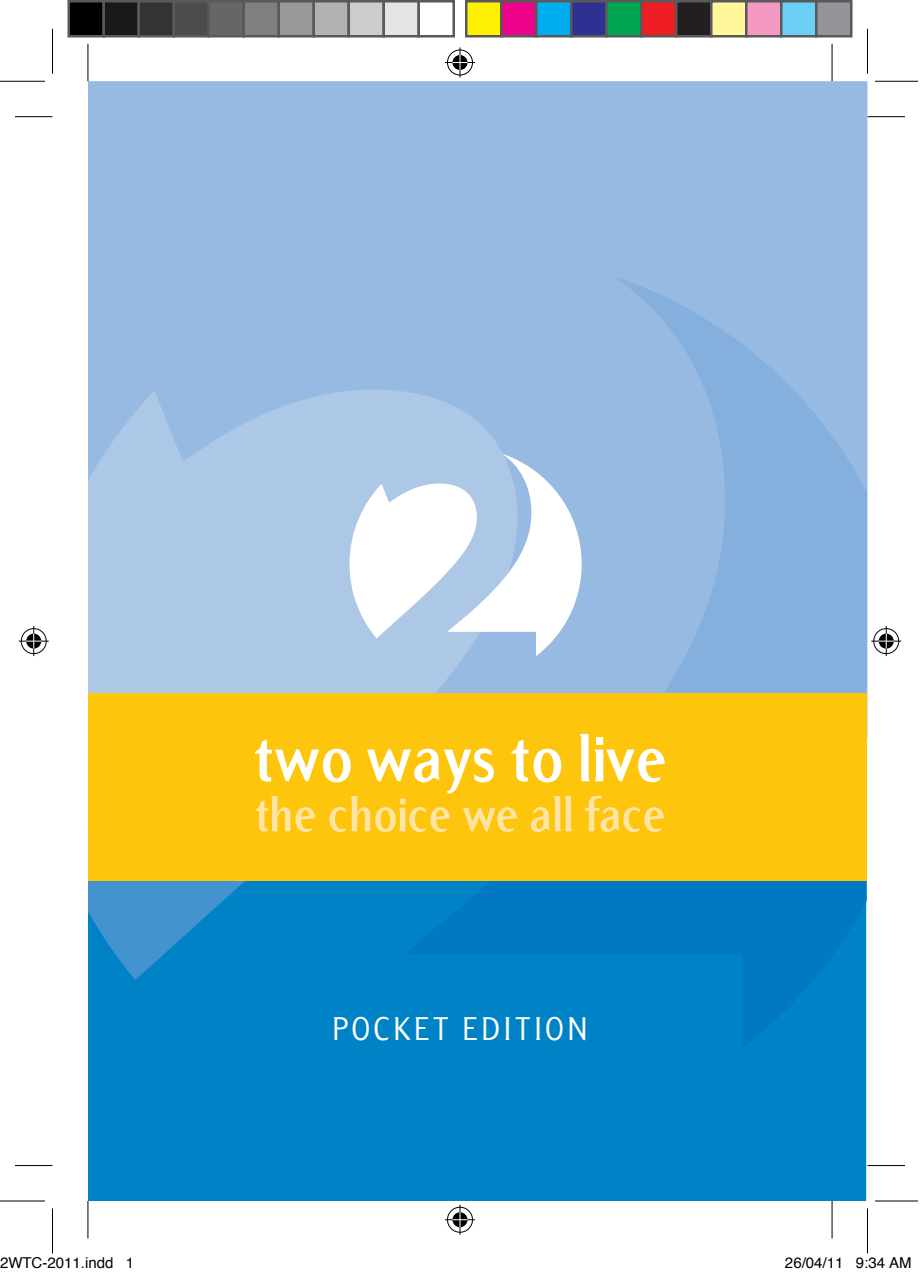
<style>
.page{position:relative;width:920px;height:1276px;background:#fff}
.page>*{position:absolute;margin:0;border:0;box-sizing:border-box;transform-origin:0 0}
.t1{font:700 67.5px "Formica";color:#fff}
.t2{font:700 50px "Formica";letter-spacing:-.02em;color:#ffe4a6}
.t3{font:32.5px "Formica";letter-spacing:.1em;color:#fff}
.t4{font:15px "Helvetica";color:#000}
</style>
<div class="page">
<div style="left:88px;top:881px;width:778px;height:320px;background:#0082c6"></div>
<div style="left:88px;top:81px;width:779px;height:612px;background:#97bae2"></div>
<svg style="left:88px;top:389px;width:430px;height:304px;background:#a9c5e6"></svg>
<svg style="left:88px;top:881px;width:219px;height:99px;background:#1a88c9"></svg>
<svg style="left:598px;top:276px;width:269px;height:508px;background:#8fb5df"></svg>
<svg style="left:407px;top:852px;width:460px;height:196px;background:#007ec4"></svg>
<svg style="left:349px;top:454px;width:233px;height:202px"></svg>
<div style="left:88px;top:693px;width:778px;height:188px;background:#fec50d"></div>
<svg style="left:831px;top:44px;width:1px;height:37px"></svg>
<svg style="left:831px;top:1201px;width:1px;height:37px"></svg>
<hr style="left:15px;top:116px;width:37px;height:1px;background:#000">
<hr style="left:867px;top:116px;width:38px;height:1px;background:#000">
<hr style="left:15px;top:1165px;width:37px;height:1px;background:#000">
<hr style="left:867px;top:1165px;width:38px;height:1px;background:#000">
<hr style="left:88px;top:44px;width:1px;height:37px;background:#000">
<hr style="left:88px;top:1201px;width:1px;height:37px;background:#000">
<hr style="left:832px;top:44px;width:1px;height:37px;background:#000">
<hr style="left:832px;top:1201px;width:1px;height:37px;background:#000">
<hr style="left:0;top:81px;width:45px;height:1px;background:#000">
<hr style="left:875px;top:81px;width:43px;height:1px;background:#000">
<hr style="left:0;top:1201px;width:45px;height:1px;background:#000">
<hr style="left:875px;top:1201px;width:43px;height:1px;background:#000">
<hr style="left:52px;top:29px;width:1px;height:45px;background:#000">
<hr style="left:52px;top:1208px;width:1px;height:45px;background:#000">
<hr style="left:867px;top:29px;width:1px;height:45px;background:#000">
<hr style="left:867px;top:1208px;width:1px;height:45px;background:#000">
<div style="left:446px;top:48px;width:28px;height:29px;border:3px solid #fff;border-radius:50%"></div>
<hr style="left:445px;top:61px;width:30px;height:3px;background:#fff">
<svg style="left:458px;top:48px;width:4px;height:30px"></svg>
<div style="left:451px;top:53px;width:18px;height:19px;border:3px solid #fff;border-radius:50%"></div>
<div style="left:447px;top:50px;width:26px;height:25px;border:1px solid #000;border-radius:50%"></div>
<hr style="left:445px;top:62px;width:30px;height:1px;background:#000">
<hr style="left:460px;top:48px;width:1px;height:30px;background:#000">
<svg style="left:452px;top:55px;width:15px;height:15px"></svg>
<div style="left:446px;top:1206px;width:28px;height:28px;border:3px solid #fff;border-radius:50%"></div>
<hr style="left:445px;top:1218px;width:30px;height:3px;background:#fff">
<svg style="left:458px;top:1205px;width:4px;height:30px"></svg>
<div style="left:451px;top:1211px;width:18px;height:18px;border:3px solid #fff;border-radius:50%"></div>
<div style="left:447px;top:1207px;width:26px;height:25px;border:1px solid #000;border-radius:50%"></div>
<hr style="left:445px;top:1219px;width:30px;height:1px;background:#000">
<hr style="left:460px;top:1205px;width:1px;height:30px;background:#000">
<svg style="left:452px;top:1212px;width:15px;height:15px"></svg>
<div style="left:20px;top:627px;width:28px;height:28px;border:3px solid #fff;border-radius:50%"></div>
<hr style="left:19px;top:640px;width:30px;height:3px;background:#fff">
<hr style="left:32px;top:626px;width:3px;height:30px;background:#fff">
<div style="left:25px;top:632px;width:18px;height:18px;border:3px solid #fff;border-radius:50%"></div>
<div style="left:21px;top:628px;width:26px;height:26px;border:1px solid #000;border-radius:50%"></div>
<hr style="left:19px;top:641px;width:30px;height:1px;background:#000">
<hr style="left:33px;top:626px;width:1px;height:30px;background:#000">
<svg style="left:26px;top:634px;width:15px;height:15px"></svg>
<div style="left:872px;top:627px;width:28px;height:28px;border:3px solid #fff;border-radius:50%"></div>
<hr style="left:871px;top:640px;width:30px;height:3px;background:#fff">
<hr style="left:885px;top:626px;width:3px;height:30px;background:#fff">
<div style="left:877px;top:632px;width:18px;height:18px;border:3px solid #fff;border-radius:50%"></div>
<div style="left:873px;top:628px;width:26px;height:26px;border:1px solid #000;border-radius:50%"></div>
<hr style="left:871px;top:641px;width:30px;height:1px;background:#000">
<hr style="left:886px;top:626px;width:1px;height:30px;background:#000">
<svg style="left:879px;top:634px;width:15px;height:15px"></svg>
<div style="left:69px;top:1px;width:35px;height:35px;background:#000"></div>
<div style="left:67px;top:1px;width:38px;height:37px;border:2px solid #595959"></div>
<div style="left:104px;top:1px;width:35px;height:35px;background:#191919"></div>
<div style="left:102px;top:1px;width:38px;height:37px;border:2px solid #595959"></div>
<div style="left:139px;top:1px;width:35px;height:35px;background:#333"></div>
<div style="left:137px;top:1px;width:38px;height:37px;border:2px solid #595959"></div>
<div style="left:174px;top:1px;width:35px;height:35px;background:#4c4c4c"></div>
<div style="left:172px;top:1px;width:38px;height:37px;border:2px solid #595959"></div>
<div style="left:209px;top:1px;width:35px;height:35px;background:#666"></div>
<div style="left:207px;top:1px;width:38px;height:37px;border:2px solid #595959"></div>
<div style="left:244px;top:1px;width:35px;height:35px;background:#7f7f7f"></div>
<div style="left:242px;top:1px;width:38px;height:37px;border:2px solid #595959"></div>
<div style="left:279px;top:1px;width:35px;height:35px;background:#999"></div>
<div style="left:277px;top:1px;width:38px;height:37px;border:2px solid #595959"></div>
<div style="left:314px;top:1px;width:35px;height:35px;background:#b2b2b2"></div>
<div style="left:312px;top:1px;width:38px;height:37px;border:2px solid #595959"></div>
<div style="left:349px;top:1px;width:35px;height:35px;background:#ccc"></div>
<div style="left:347px;top:1px;width:38px;height:37px;border:2px solid #595959"></div>
<div style="left:384px;top:1px;width:35px;height:35px;background:#e5e5e5"></div>
<div style="left:382px;top:1px;width:38px;height:37px;border:2px solid #595959"></div>
<div style="left:417px;top:1px;width:38px;height:37px;border:2px solid #595959"></div>
<div style="left:466px;top:1px;width:35px;height:35px;background:#fff101"></div>
<div style="left:465px;top:1px;width:37px;height:37px;border:2px solid #595959"></div>
<div style="left:501px;top:1px;width:35px;height:35px;background:#ed028c"></div>
<div style="left:500px;top:1px;width:37px;height:37px;border:2px solid #595959"></div>
<div style="left:536px;top:1px;width:35px;height:35px;background:#00aeef"></div>
<div style="left:535px;top:1px;width:37px;height:37px;border:2px solid #595959"></div>
<div style="left:571px;top:1px;width:35px;height:35px;background:#2e3092"></div>
<div style="left:570px;top:1px;width:37px;height:37px;border:2px solid #595959"></div>
<div style="left:606px;top:1px;width:35px;height:35px;background:#00a54f"></div>
<div style="left:605px;top:1px;width:37px;height:37px;border:2px solid #595959"></div>
<div style="left:641px;top:1px;width:35px;height:35px;background:#ee1d23"></div>
<div style="left:640px;top:1px;width:37px;height:37px;border:2px solid #595959"></div>
<div style="left:676px;top:1px;width:35px;height:35px;background:#231f20"></div>
<div style="left:675px;top:1px;width:37px;height:37px;border:2px solid #595959"></div>
<div style="left:711px;top:1px;width:35px;height:35px;background:#fff79a"></div>
<div style="left:710px;top:1px;width:37px;height:37px;border:2px solid #595959"></div>
<div style="left:746px;top:1px;width:35px;height:35px;background:#f499c2"></div>
<div style="left:745px;top:1px;width:37px;height:37px;border:2px solid #595959"></div>
<div style="left:781px;top:1px;width:35px;height:35px;background:#6bcff6"></div>
<div style="left:780px;top:1px;width:37px;height:37px;border:2px solid #595959"></div>
<div style="left:816px;top:1px;width:35px;height:35px;background:#939598"></div>
<div style="left:815px;top:1px;width:37px;height:37px;border:2px solid #595959"></div>
<h1 class="t1" style="left:253px;top:718px;width:416px">two ways to live</h1>
<h2 class="t2" style="left:254px;top:784px;width:413px">the choice we all face</h2>
<h3 class="t3" style="left:332px;top:1010px;width:257px">POCKET EDITION</h3>
<p class="t4" style="left:0;top:1257px;width:136px">2WTC-2011.indd 1</p>
<p class="t4" style="left:785px;top:1257px;width:128px">26/04/11 9:34 AM</p>
</div>
